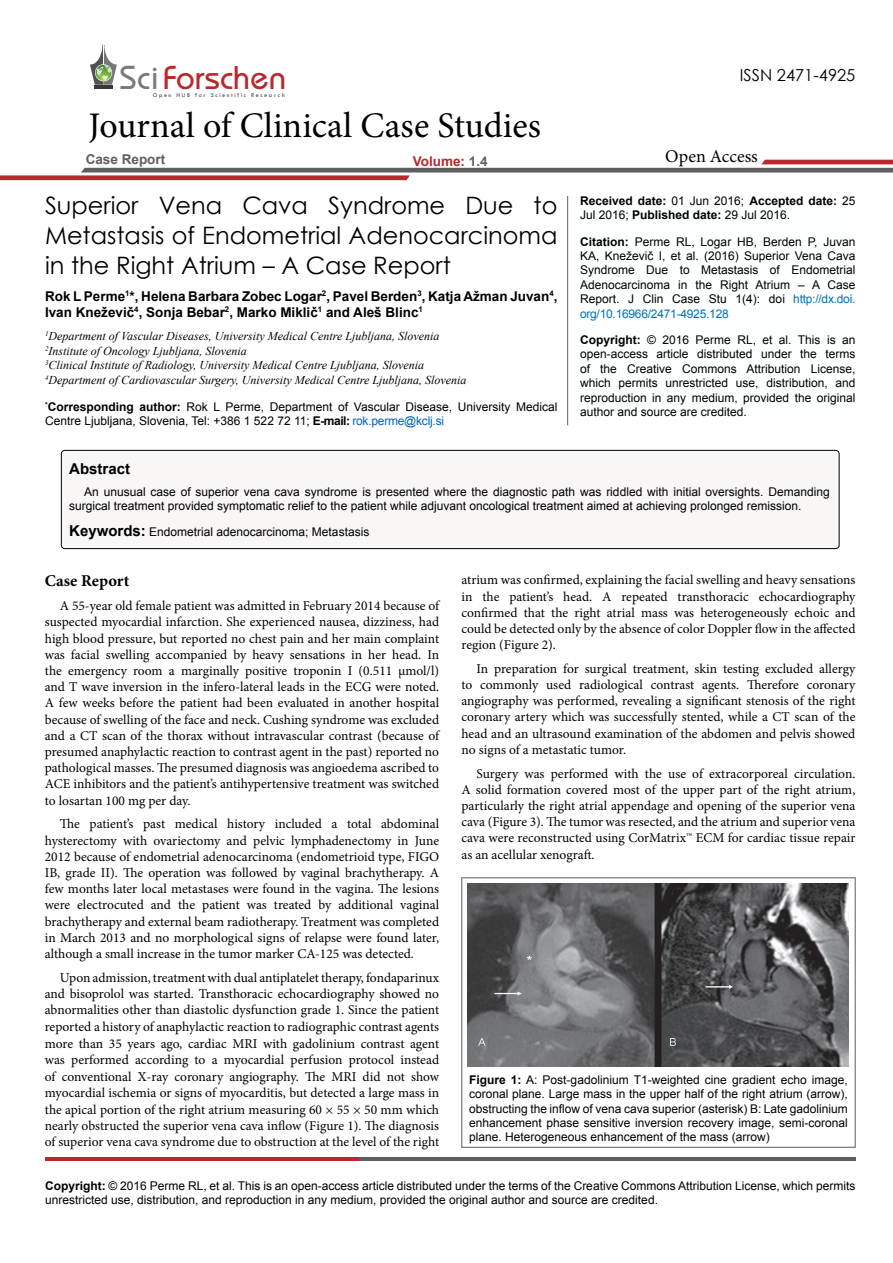
<style>
.page{position:relative;width:893px;height:1263px;background:#fff}
.page>*{position:absolute;margin:0;border:0;box-sizing:border-box;transform-origin:0 0}
.t1{font:36px "Minion Pro";color:#000}
.t2{font:34.35px "Opal";color:#b8292c}
.t3{font:24px/30px "Century Gothic";color:#000;text-align:justify}
.t4{font:18px "Minion Pro";color:#000}
.t5{font:16.5px "Century Gothic";color:#000}
.t6{font:700 16.5px "Minion Pro";letter-spacing:.005em;color:#000}
.t7{font:700 15px "Arial";color:#000}
.t8{font:13.5px/16.2px "Minion Pro";color:#000;text-align:justify}
.t9{font:700 13.5px/16.2px "Arial";color:#000}
.t10{font:700 13.5px "Arial";color:#5e5f61}
.t11{font:700 13.5px "Arial";color:#b9282c}
.t12{font:12px/14.4px "Arial";color:#000}
.t13{font:italic 12px "Times New Roman";color:#000}
.t14{font:700 12px/14.4px "Arial";color:#000}
.t15{font:6.15px "Tw Cen";letter-spacing:.27em;color:#3a3a3a}
.s1{color:#7a7a7b}
.s2{color:#5e5f61}
.s3{font-weight:700}
.s4{color:#0563c1}
.s5{font-weight:400}
.s6{color:#0072bc}
.s7{font-weight:700;font-size:15px}
</style>
<div class="page">
<hr style="left:94px;top:85px;width:19px;height:4px;background:#3a3a3a">
<svg style="left:90px;top:45px;width:27px;height:40px"></svg>
<svg style="left:0;top:160px;width:893px;height:20px"></svg>
<hr style="left:45px;top:1157px;width:314px;height:4px;background:#b9282c">
<hr style="left:359px;top:1157px;width:496px;height:4px;background:#5d5e60">
<hr style="left:567px;top:196px;width:1px;height:229px;background:#5e5f61">
<div style="left:61px;top:450px;width:778px;height:99px;background:#f9f6f6;border-radius:4px"></div>
<div style="left:61px;top:450px;width:778px;height:99px;border:1px solid #000;border-radius:4px"></div>
<div style="left:461px;top:877px;width:394px;height:270px;border:1px solid #5d5e60"></div>
<img style="left:467px;top:884px;width:382px;height:182px">
<h2 class="t2" style="left:120px;top:57px;width:168px"><span class="s1">Sci</span>Forschen</h2>
<p class="t15" style="left:153px;top:91px;width:134px">O pen HUB for Scientific Research</p>
<h1 class="t1" style="left:88px;top:102px;width:454px">Journal of Clinical Case Studies</h1>
<p class="t10" style="left:86px;top:151px;width:81px">Case Report</p>
<p class="t11" style="left:413px;top:152px;width:76px">Volume: <span class="s2">1.4</span></p>
<p class="t3" style="left:45px;top:190px;width:514px">Superior Vena Cava Syndrome Due to Metastasis of Endometrial Adenocarcinoma in the Right Atrium – A Case Report</p>
<p class="t9" style="left:45px;top:288px;width:514px">Rok L Perme<sup>1</sup>*, Helena Barbara Zobec Logar<sup>2</sup>, Pavel Berden<sup>3</sup>, Katja Ažman Juvan<sup>4</sup>,<br>Ivan Kneževič<sup>4</sup>, Sonja Bebar<sup>2</sup>, Marko Miklič<sup>1</sup> and Aleš Blinc<sup>1</sup></p>
<p class="t13" style="left:45px;top:328px;width:396px"><sup>1</sup>Department of Vascular Diseases, University Medical Centre Ljubljana, Slovenia</p>
<p class="t13" style="left:45px;top:342px;width:203px"><sup>2</sup>Institute of Oncology Ljubljana, Slovenia</p>
<p class="t13" style="left:45px;top:357px;width:381px"><sup>3</sup>Clinical Institute of Radiology, University Medical Centre Ljubljana, Slovenia</p>
<p class="t13" style="left:45px;top:371px;width:423px"><sup>4</sup>Department of Cardiovascular Surgery, University Medical Centre Ljubljana, Slovenia</p>
<p class="t12" style="left:45px;top:400px;width:514px"><sup>*</sup><span class="s3">Corresponding author:</span> Rok L Perme, Department of Vascular Disease, University Medical<br>Centre Ljubljana, Slovenia, Tel: +386 1 522 72 11; <span class="s3">E-mail:</span> <span class="s4">rok.perme@kclj.si</span></p>
<p class="t5" style="left:740px;top:64px;width:117px">ISSN 2471-4925</p>
<h3 class="t4" style="left:665px;top:145px;width:94px">Open Access</h3>
<p class="t14" style="left:580px;top:194px;width:277px">Received date: <span class="s5">01 Jun 2016;</span> Accepted date: <span class="s5">25<br>Jul 2016;</span> Published date: <span class="s5">29 Jul 2016.</span></p>
<p class="t12" style="left:580px;top:234px;width:277px;text-align:justify"><span class="s3">Citation:</span> Perme RL, Logar HB, Berden P, Juvan KA, Kneževič I, et al. (2016) Superior Vena Cava Syndrome Due to Metastasis of Endometrial Adenocarcinoma in the Right Atrium – A Case Report. J Clin Case Stu 1(4): doi <span class="s6">http://dx.doi. org/10.16966/2471-4925.128</span></p>
<p class="t12" style="left:580px;top:333px;width:277px;text-align:justify"><span class="s3">Copyright:</span> © 2016 Perme RL, et al. This is an open-access article distributed under the terms of the Creative Commons Attribution License, which permits unrestricted use, distribution, and reproduction in any medium, provided the original author and source are credited.</p>
<p class="t7" style="left:69px;top:459px;width:62px">Abstract</p>
<p class="t12" style="left:69px;top:485px;width:762px;text-indent:15px">An unusual case of superior vena cava syndrome is presented where the diagnostic path was riddled with initial oversights. Demanding surgical treatment provided symptomatic relief to the patient while adjuvant oncological treatment aimed at achieving prolonged remission.</p>
<p class="t12" style="left:69px;top:524px;width:302px"><span class="s7">Keywords:</span> Endometrial adenocarcinoma; Metastasis</p>
<p class="t6" style="left:45px;top:570px;width:86px">Case Report</p>
<p class="t8" style="left:45px;top:598px;width:396px;text-indent:15px">A 55-year old female patient was admitted in February 2014 because of suspected myocardial infarction. She experienced nausea, dizziness, had high blood pressure, but reported no chest pain and her main complaint was facial swelling accompanied by heavy sensations in her head. In the emergency room a marginally positive troponin I (0.511 µmol/l) and T wave inversion in the infero-lateral leads in the ECG were noted.<br>A few weeks before the patient had been evaluated in another hospital because of swelling of the face and neck. Cushing syndrome was excluded and a CT scan of the thorax without intravascular contrast (because of presumed anaphylactic reaction to contrast agent in the past) reported no pathological masses. The presumed diagnosis was angioedema ascribed to ACE inhibitors and the patient’s antihypertensive treatment was switched to losartan 100 mg per day.</p>
<p class="t8" style="left:45px;top:816px;width:396px;text-indent:15px">The patient’s past medical history included a total abdominal hysterectomy with ovariectomy and pelvic lymphadenectomy in June 2012 because of endometrial adenocarcinoma (endometrioid type, FIGO IB, grade II). The operation was followed by vaginal brachytherapy. A few months later local metastases were found in the vagina. The lesions were electrocuted and the patient was treated by additional vaginal brachytherapy and external beam radiotherapy. Treatment was completed in March 2013 and no morphological signs of relapse were found later, although a small increase in the tumor marker CA-125 was detected.</p>
<p class="t8" style="left:45px;top:969px;width:396px;text-indent:15px">Upon admission, treatment with dual antiplatelet therapy, fondaparinux and bisoprolol was started. Transthoracic echocardiography showed no abnormalities other than diastolic dysfunction grade 1. Since the patient reported a history of anaphylactic reaction to radiographic contrast agents more than 35 years ago, cardiac MRI with gadolinium contrast agent was performed according to a myocardial perfusion protocol instead of conventional X-ray coronary angiography. The MRI did not show myocardial ischemia or signs of myocarditis, but detected a large mass in the apical portion of the right atrium measuring 60 × 55 × 50 mm which nearly obstructed the superior vena cava inflow (Figure 1). The diagnosis of superior vena cava syndrome due to obstruction at the level of the right</p>
<p class="t8" style="left:461px;top:572px;width:396px">atrium was confirmed, explaining the facial swelling and heavy sensations in the patient’s head. A repeated transthoracic echocardiography confirmed that the right atrial mass was heterogeneously echoic and could be detected only by the absence of color Doppler flow in the affected region (Figure 2).</p>
<p class="t8" style="left:461px;top:660px;width:395px;text-indent:15px">In preparation for surgical treatment, skin testing excluded allergy to commonly used radiological contrast agents. Therefore coronary angiography was performed, revealing a significant stenosis of the right coronary artery which was successfully stented, while a CT scan of the head and an ultrasound examination of the abdomen and pelvis showed no signs of a metastatic tumor.</p>
<p class="t8" style="left:461px;top:765px;width:395px;text-indent:15px">Surgery was performed with the use of extracorporeal circulation.<br>A solid formation covered most of the upper part of the right atrium, particularly the right atrial appendage and opening of the superior vena cava (Figure 3). The tumor was resected, and the atrium and superior vena cava were reconstructed using CorMatrix™ ECM for cardiac tissue repair as an acellular xenograft.</p>
<p class="t12" style="left:469px;top:1072px;width:380px;text-align:justify"><span class="s3">Figure 1:</span> A: Post-gadolinium T1-weighted cine gradient echo image, coronal plane. Large mass in the upper half of the right atrium (arrow), obstructing the inflow of vena cava superior (asterisk) B: Late gadolinium enhancement phase sensitive inversion recovery image, semi-coronal plane. Heterogeneous enhancement of the mass (arrow)</p>
<p class="t12" style="left:45px;top:1178px;width:812px"><span class="s3">Copyright:</span> © 2016 Perme RL, et al. This is an open-access article distributed under the terms of the Creative Commons Attribution License, which permits unrestricted use, distribution, and reproduction in any medium, provided the original author and source are credited.</p>
</div>
